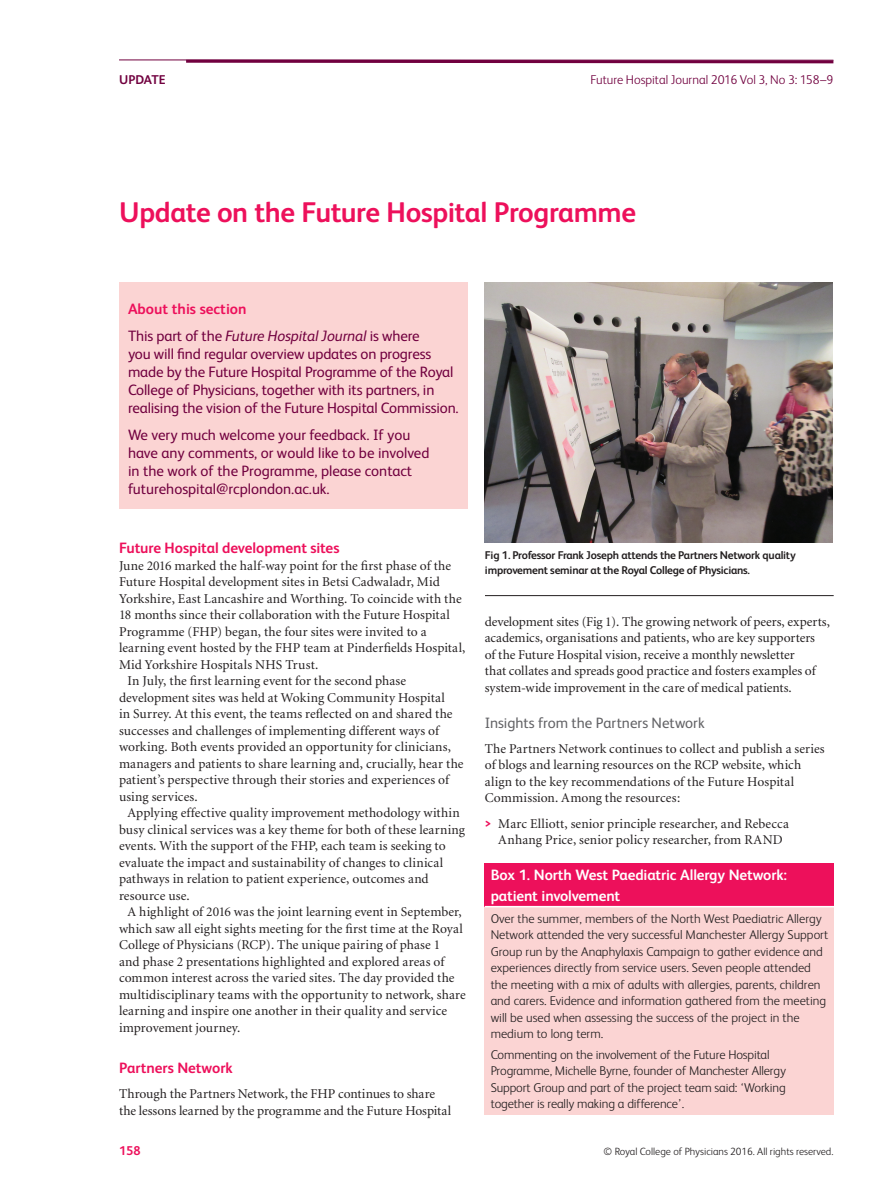
<style>
.page{position:relative;width:893px;height:1191px;background:#fff}
.page>*{position:absolute;margin:0;border:0;box-sizing:border-box;transform-origin:0 0}
.t1{font:700 28.5px "FS Albert";letter-spacing:-.015em;color:#ed105b}
.t2{font:15px/18px "FS Albert";letter-spacing:-.01em;color:#71003f}
.t3{font:italic 15px/26.5px "FS Albert";letter-spacing:-.01em;color:#71003f}
.t4{font:700 15px/20.2px "FS Albert";letter-spacing:-.01em;color:#fff}
.t5{font:700 15px "FS Albert";letter-spacing:-.005em;color:#ed105b}
.t6{font:15px "FS Albert";color:#636366}
.t7{font:13.5px/16.5px "Minion";letter-spacing:.005em;color:#231f20}
.t8{font:300 12.75px/16.5px "FS Albert";color:#231f20}
.t9{font:300 12.75px "FS Albert";color:#71003f}
.t10{font:700 12.75px "FS Albert";letter-spacing:-.005em;color:#71003f}
.t11{font:700 12.75px "FS Albert";color:#ed105b}
.t12{font:700 11.25px/14.7px "FS Albert";letter-spacing:-.02em;color:#231f20}
.t13{font:300 10.5px "FS Albert";color:#231f20}
.s1{font-weight:700;font-style:normal;color:#ed105b}
.s2{font-style:normal}
.s3{font-family:"FS Albert";font-weight:700;font-size:12.75px;color:#ed105b}
</style>
<div class="page">
<svg style="left:183px;top:59px;width:651px;height:5px;background:#a65f87"></svg>
<hr style="left:119px;top:60px;width:714px;height:1px;background:#71003f">
<div style="left:119px;top:282px;width:349px;height:227px;background:#fbd4d3"></div>
<div style="left:485px;top:862px;width:349px;height:44px;background:#ed105b"></div>
<div style="left:485px;top:906px;width:349px;height:208px;background:#fbd4d3"></div>
<hr style="left:485px;top:906px;width:349px;height:1px;background:#fff">
<hr style="left:485px;top:595px;width:349px;height:1px;background:#231f20">
<img style="left:485px;top:282px;width:347px;height:261px">
<p class="t10" style="left:119px;top:74px;width:48px">UPDATE</p>
<p class="t9" style="left:590px;top:75px;width:244px">Future Hospital Journal 2016 Vol 3, No 3: 158–9</p>
<h1 class="t1" style="left:119px;top:201px;width:518px">Update on the Future Hospital Programme</h1>
<p class="t3" style="left:128px;top:297px;width:293px"><span class="s1">About this section<br></span><span class="s2">This part of the</span> Future Hospital Journal <span class="s2">is where</span></p>
<p class="t2" style="left:128px;top:346px;width:332px">you will find regular overview updates on progress made by the Future Hospital Programme of the Royal College of Physicians, together with its partners, in realising the vision of the Future Hospital Commission.</p>
<p class="t2" style="left:128px;top:427px;width:303px">We very much welcome your feedback. If you have any comments, or would like to be involved in the work of the Programme, please contact futurehospital@rcplondon.ac.uk .</p>
<p class="t5" style="left:119px;top:542px;width:222px">Future Hospital development sites</p>
<p class="t7" style="left:119px;top:558px;width:334px">June 2016 marked the half-way point for the first phase of the</p>
<p class="t7" style="left:119px;top:575px;width:322px">Future Hospital development sites in Betsi Cadwaladr, Mid</p>
<p class="t7" style="left:119px;top:591px;width:344px">Yorkshire, East Lancashire and Worthing. To coincide with the</p>
<p class="t7" style="left:119px;top:608px;width:332px">18 months since their collaboration with the Future Hospital</p>
<p class="t7" style="left:119px;top:624px;width:309px">Programme (FHP) began, the four sites were invited to a</p>
<p class="t7" style="left:119px;top:641px;width:348px">learning event hosted by the FHP team at Pinderfields Hospital,</p>
<p class="t7" style="left:119px;top:657px;width:201px">Mid Yorkshire Hospitals NHS Trust.</p>
<p class="t7" style="left:128px;top:674px;width:280px">In July, the first learning event for the second phase</p>
<p class="t7" style="left:119px;top:690px;width:327px">development sites was held at Woking Community Hospital</p>
<p class="t7" style="left:119px;top:707px;width:335px">in Surrey. At this event, the teams reflected on and shared the</p>
<p class="t7" style="left:119px;top:723px;width:322px">successes and challenges of implementing different ways of</p>
<p class="t7" style="left:119px;top:740px;width:333px">working. Both events provided an opportunity for clinicians,</p>
<p class="t7" style="left:119px;top:756px;width:346px">managers and patients to share learning and, crucially, hear the</p>
<p class="t7" style="left:119px;top:773px;width:331px">patient’s perspective through their stories and experiences of</p>
<p class="t7" style="left:119px;top:789px;width:80px">using services.</p>
<p class="t7" style="left:128px;top:806px;width:334px">Applying effective quality improvement methodology within</p>
<p class="t7" style="left:119px;top:822px;width:348px">busy clinical services was a key theme for both of these learning</p>
<p class="t7" style="left:119px;top:839px;width:328px">events. With the support of the FHP, each team is seeking to</p>
<p class="t7" style="left:119px;top:855px;width:326px">evaluate the impact and sustainability of changes to clinical</p>
<p class="t7" style="left:119px;top:872px;width:311px">pathways in relation to patient experience, outcomes and</p>
<p class="t7" style="left:119px;top:888px;width:72px">resource use.</p>
<p class="t7" style="left:128px;top:905px;width:336px">A highlight of 2016 was the joint learning event in September,</p>
<p class="t7" style="left:119px;top:921px;width:345px">which saw all eight sights meeting for the first time at the Royal</p>
<p class="t7" style="left:119px;top:938px;width:323px">College of Physicians (RCP). The unique pairing of phase 1</p>
<p class="t7" style="left:119px;top:954px;width:327px">and phase 2 presentations highlighted and explored areas of</p>
<p class="t7" style="left:119px;top:971px;width:337px">common interest across the varied sites. The day provided the</p>
<p class="t7" style="left:119px;top:987px;width:348px">multidisciplinary teams with the opportunity to network, share</p>
<p class="t7" style="left:119px;top:1004px;width:330px">learning and inspire one another in their quality and service</p>
<p class="t7" style="left:119px;top:1020px;width:123px">improvement journey.</p>
<p class="t5" style="left:119px;top:1061px;width:115px">Partners Network</p>
<p class="t7" style="left:119px;top:1086px;width:334px">Through the Partners Network, the FHP continues to share the lessons learned by the programme and the Future Hospital</p>
<p class="t12" style="left:485px;top:549px;width:312px">Fig 1. Professor Frank Joseph attends the Partners Network quality improvement seminar at the Royal College of Physicians.</p>
<p class="t7" style="left:485px;top:614px;width:347px">development sites (Fig 1 ). The growing network of peers, experts, academics, organisations and patients, who are key supporters<br>of the Future Hospital vision, receive a monthly newsletter<br>that collates and spreads good practice and fosters examples of system-wide improvement in the care of medical patients.</p>
<p class="t6" style="left:485px;top:717px;width:221px">Insights from the Partners Network</p>
<p class="t7" style="left:485px;top:741px;width:341px">The Partners Network continues to collect and publish a series of blogs and learning resources on the RCP website, which align to the key recommendations of the Future Hospital Commission. Among the resources:</p>
<p class="t7" style="left:485px;top:816px;width:306px;text-align:center"><span class="s3">&gt;</span> Marc Elliott, senior principle researcher, and Rebecca<br>Anhang Price, senior policy researcher, from RAND</p>
<p class="t4" style="left:491px;top:866px;width:298px">Box 1. North West Paediatric Allergy Network: patient involvement</p>
<p class="t8" style="left:491px;top:911px;width:339px">Over the summer, members of the North West Paediatric Allergy Network attended the very successful Manchester Allergy Support Group run by the Anaphylaxis Campaign to gather evidence and experiences directly from service users. Seven people attended the meeting with a mix of adults with allergies, parents, children and carers. Evidence and information gathered from the meeting will be used when assessing the success of the project in the medium to long term.</p>
<p class="t8" style="left:491px;top:1047px;width:297px">Commenting on the involvement of the Future Hospital Programme, Michelle Byrne, founder of Manchester Allergy Support Group and part of the project team said: ‘Working together is really making a difference’.</p>
<p class="t11" style="left:119px;top:1145px;width:23px">158</p>
<p class="t13" style="left:604px;top:1147px;width:231px">© Royal College of Physicians 2016. All rights reserved.</p>
</div>
